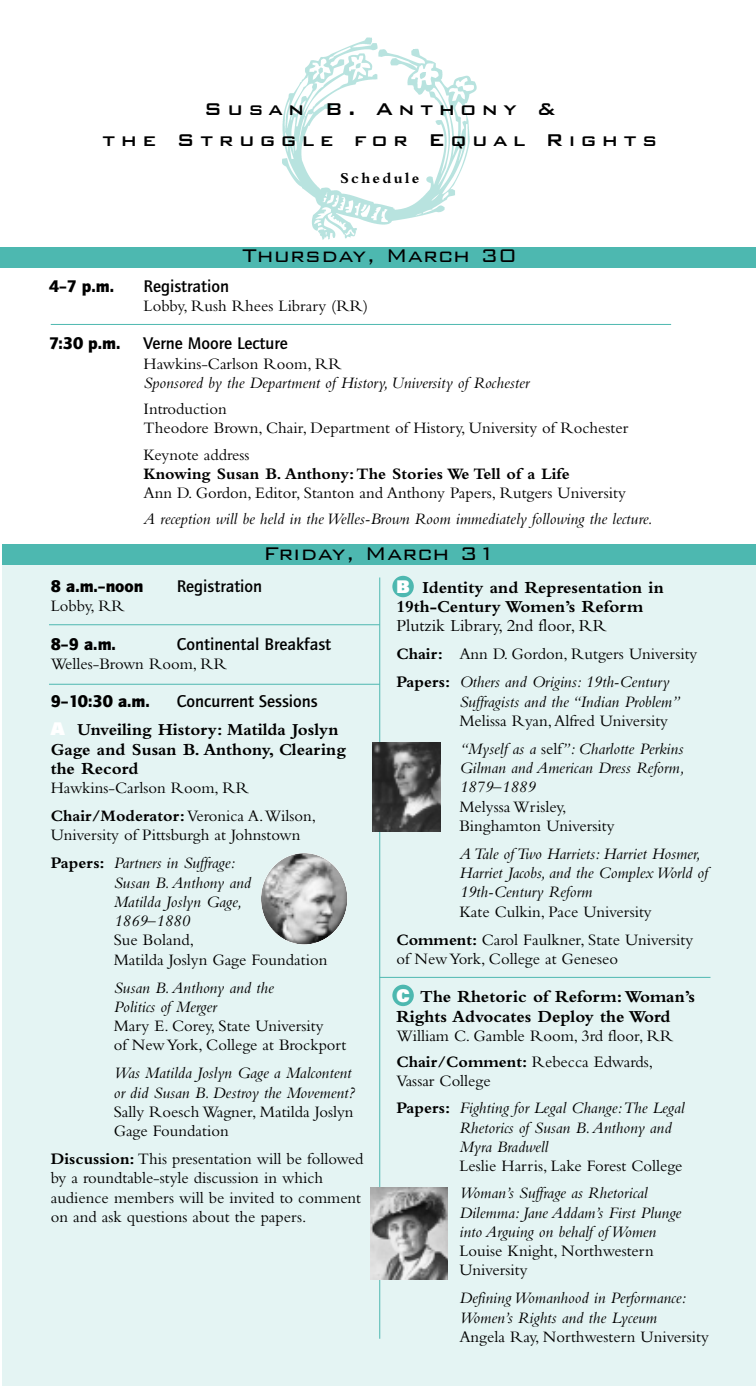
<style>
.page{position:relative;width:756px;height:1386px;background:#fff}
.page>*{position:absolute;margin:0;border:0;box-sizing:border-box;transform-origin:0 0}
.t1{font:300 24.5px "Bank Gothic BT";color:#000}
.t2{font:500 22.75px/31.5px "Bank Gothic BT";letter-spacing:.23em;color:#000;text-align:center}
.t3{font:700 17.5px/19.2px "Bembo";color:#000}
.t4{font:700 17.5px "Quay Itc T";color:#000}
.t5{font:900 17.5px "Quay Itc T";color:#000}
.t6{font:17.5px "Bembo";color:#000}
.t7{font:16.62px/19.2px "Bembo";color:#000}
.t8{font:italic 16.62px/19.2px "Bembo";color:#000}
.t9{font:700 16.62px "Bembo";color:#000}
.t10{font:700 15.75px "Bembo";letter-spacing:.15em;color:#000}
.s1{font-family:"Univers";font-weight:900;color:#fff}
.s2{font-weight:700}
.s3{font-style:italic}
.s4{font-style:normal}
.s5{font-weight:700;font-style:normal}
</style>
<div class="page">
<div style="left:2px;top:553px;width:754px;height:833px;background:#e4f4f3"></div>
<div style="left:392px;top:576px;width:22px;height:21px;background:#4db8b0;border-radius:50%"></div>
<div style="left:392px;top:985px;width:22px;height:21px;background:#4db8b0;border-radius:50%"></div>
<img style="left:283px;top:37px;width:194px;height:202px">
<div style="left:0;top:247px;width:756px;height:21px;background:#4db8b0"></div>
<hr style="left:379px;top:578px;width:1px;height:761px;background:#4db8b0">
<hr style="left:49px;top:624px;width:331px;height:1px;background:#4db8b0">
<hr style="left:49px;top:684px;width:331px;height:1px;background:#4db8b0">
<hr style="left:380px;top:977px;width:330px;height:1px;background:#4db8b0">
<hr style="left:51px;top:324px;width:620px;height:1px;background:#4db8b0">
<div style="left:2px;top:544px;width:754px;height:21px;background:#4db8b0"></div>
<img style="left:370px;top:1188px;width:77px;height:92px">
<img style="left:261px;top:853px;width:86px;height:92px;border-radius:50%">
<img style="left:373px;top:742px;width:67px;height:89px">
<h2 class="t2" style="left:102px;top:91px;width:557px">Susan B. Anthony &amp;<br>the Struggle for Equal Rights</h2>
<p class="t10" style="left:340px;top:172px;width:81px">Schedule</p>
<h1 class="t1" style="left:243px;top:240px;width:276px">Thursday, March 30</h1>
<p class="t5" style="left:49px;top:280px;width:67px">4–7 p.m.</p>
<p class="t4" style="left:144px;top:280px;width:87px">Registration</p>
<p class="t7" style="left:144px;top:298px;width:226px">Lobby, Rush Rhees Library (RR)</p>
<p class="t5" style="left:49px;top:337px;width:73px">7:30 p.m.</p>
<p class="t4" style="left:143px;top:337px;width:146px">Verne Moore Lecture</p>
<p class="t7" style="left:144px;top:355px;width:200px">Hawkins-Carlson Room, RR</p>
<p class="t8" style="left:144px;top:375px;width:387px">Sponsored by the Department of History, University of Rochester</p>
<p class="t7" style="left:144px;top:401px;width:486px">Introduction<br>Theodore Brown, Chair, Department of History, University of Rochester</p>
<p class="t7" style="left:144px;top:446px;width:108px">Keynote address</p>
<p class="t9" style="left:144px;top:468px;width:428px">Knowing Susan B. Anthony:The Stories We Tell of a Life</p>
<p class="t7" style="left:144px;top:485px;width:484px">Ann D. Gordon, Editor, Stanton and Anthony Papers, Rutgers University</p>
<p class="t8" style="left:144px;top:511px;width:511px">A reception will be held in the Welles-Brown Room immediately following the lecture.</p>
<h1 class="t1" style="left:263px;top:537px;width:235px">Friday, March 31</h1>
<p class="t5" style="left:51px;top:580px;width:94px">8 a.m.–noon</p>
<p class="t4" style="left:177px;top:580px;width:87px">Registration</p>
<p class="t7" style="left:51px;top:598px;width:76px">Lobby, RR</p>
<p class="t5" style="left:51px;top:638px;width:67px">8–9 a.m.</p>
<p class="t4" style="left:177px;top:638px;width:156px">Continental Breakfast</p>
<p class="t7" style="left:51px;top:656px;width:178px">Welles-Brown Room, RR</p>
<p class="t5" style="left:51px;top:695px;width:101px">9–10:30 a.m.</p>
<p class="t4" style="left:177px;top:695px;width:142px">Concurrent Sessions</p>
<p class="t3" style="left:51px;top:722px;width:297px"><span class="s1">A</span> Unveiling History: Matilda Joslyn<br>Gage and Susan B. Anthony, Clearing the Record</p>
<p class="t7" style="left:51px;top:775px;width:267px;line-height:28px">Hawkins-Carlson Room, RR<br><span class="s2">Chair/Moderator:</span>Veronica A.Wilson,</p>
<p class="t7" style="left:51px;top:823px;width:251px;line-height:28px">University of Pittsburgh at Johnstown<br><span class="s2">Papers:</span> <span class="s3">Partners in Suffrage:</span></p>
<p class="t8" style="left:114px;top:874px;width:139px">Susan B.Anthony and<br>Matilda Joslyn Gage,<br>1869–1880</p>
<p class="t7" style="left:114px;top:932px;width:215px">Sue Boland,<br>Matilda Joslyn Gage Foundation</p>
<p class="t8" style="left:114px;top:979px;width:162px">Susan B.Anthony and the<br>Politics of Merger</p>
<p class="t7" style="left:114px;top:1018px;width:234px">Mary E. Corey, State University<br>of New York, College at Brockport</p>
<p class="t8" style="left:114px;top:1065px;width:243px">Was Matilda Joslyn Gage a Malcontent or did Susan B. Destroy the Movement?</p>
<p class="t7" style="left:114px;top:1104px;width:241px">Sally Roesch Wagner, Matilda Joslyn<br>Gage Foundation</p>
<p class="t7" style="left:51px;top:1151px;width:314px"><span class="s2">Discussion:</span> This presentation will be followed by a roundtable-style discussion in which audience members will be invited to comment on and ask questions about the papers.</p>
<p class="t3" style="left:396px;top:579px;width:269px"><span class="s1">B</span> Identity and Representation in<br>19th-Century Women’s Reform</p>
<p class="t6" style="left:396px;top:619px;width:212px">Plutzik Library, 2nd floor, RR</p>
<p class="t7" style="left:396px;top:642px;width:302px;line-height:28px"><span class="s2">Chair:</span> Ann D. Gordon, Rutgers University<br><span class="s2">Papers:</span> <span class="s3">Others and Origins: 19th-Century</span></p>
<p class="t8" style="left:459px;top:693px;width:223px">Suffragists and the “Indian Problem”</p>
<p class="t7" style="left:459px;top:708px;width:226px;line-height:28px">Melissa Ryan,Alfred University <span class="s3">“Myself as a</span> self<span class="s3">”: Charlotte Perkins</span></p>
<p class="t8" style="left:459px;top:760px;width:227px">Gilman and American Dress Reform,<br>1879–1889</p>
<p class="t7" style="left:459px;top:798px;width:157px">Melyssa Wrisley,<br>Binghamton University</p>
<p class="t8" style="left:459px;top:845px;width:250px">A Tale of Two Harriets: Harriet Hosmer,<br>Harriet Jacobs, and the Complex World of<br>19th-Century Reform</p>
<p class="t7" style="left:396px;top:899px;width:298px;line-height:28px;text-indent:63px">Kate Culkin, Pace University<br><span class="s2">Comment:</span> Carol Faulkner, State University</p>
<p class="t7" style="left:396px;top:950px;width:223px">of New York, College at Geneseo</p>
<p class="t3" style="left:396px;top:989px;width:300px"><span class="s1">C</span> The Rhetoric of Reform:Woman’s<br>Rights Advocates Deploy the Word</p>
<p class="t7" style="left:396px;top:1024px;width:279px;line-height:26.2px">William C. Gamble Room, 3rd floor, RR<br><span class="s2">Chair/Comment:</span> Rebecca Edwards,</p>
<p class="t8" style="left:396px;top:1069px;width:290px;line-height:27.1px"><span class="s4">Vassar College<br></span><span class="s5">Papers:</span> Fighting for Legal Change:The Legal</p>
<p class="t8" style="left:459px;top:1119px;width:214px">Rhetorics of Susan B.Anthony and<br>Myra Bradwell</p>
<p class="t7" style="left:459px;top:1158px;width:225px">Leslie Harris, Lake Forest College</p>
<p class="t8" style="left:459px;top:1185px;width:223px">Woman’s Suffrage as Rhetorical<br>Dilemma: Jane Addam’s First Plunge into Arguing on behalf of Women</p>
<p class="t7" style="left:459px;top:1243px;width:196px">Louise Knight, Northwestern<br>University</p>
<p class="t8" style="left:459px;top:1290px;width:228px">Defining Womanhood in Performance:<br>Women’s Rights and the Lyceum</p>
<p class="t7" style="left:459px;top:1328px;width:251px">Angela Ray, Northwestern University</p>
</div>
